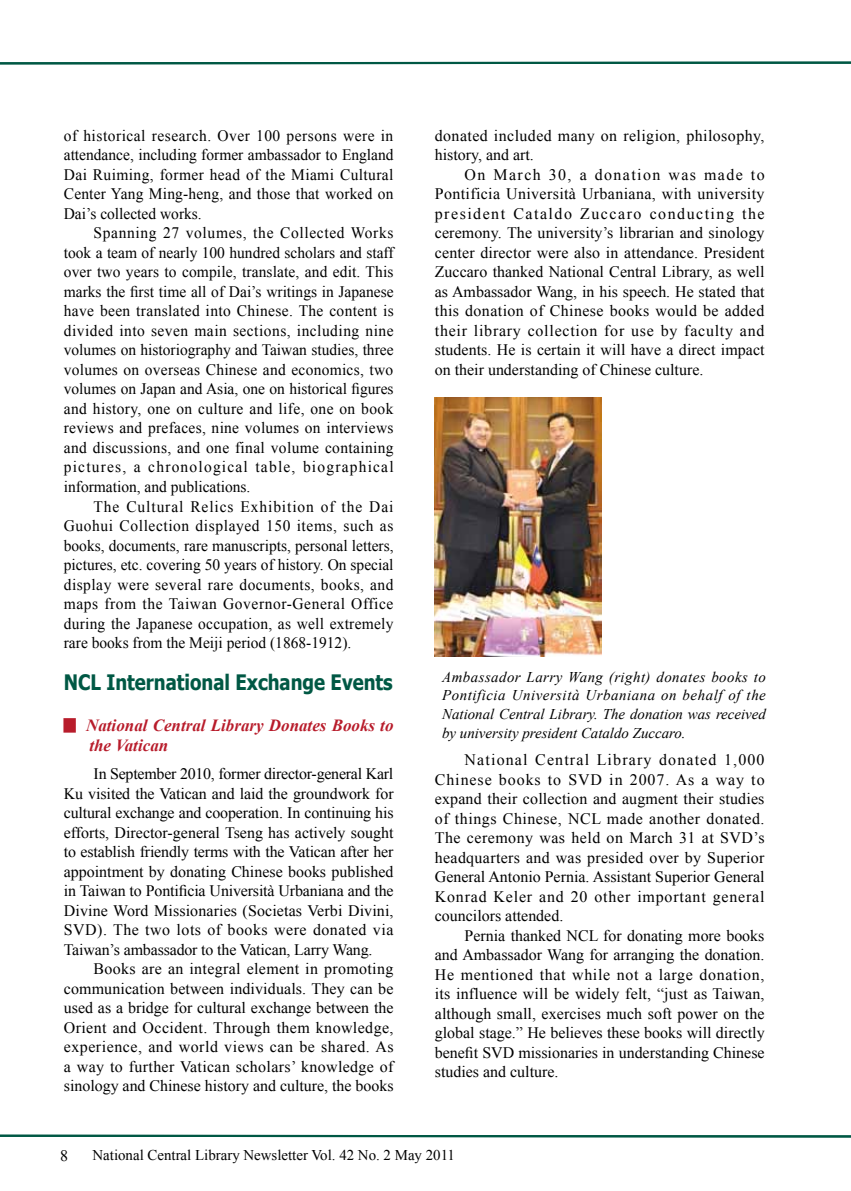
<style>
.page{position:relative;width:851px;height:1191px;background:#fff}
.page>*{position:absolute;margin:0;border:0;box-sizing:border-box;transform-origin:0 0}
.t1{font:700 21.3px "Tahoma";color:#005844;scale:.87 1}
.t2{font:italic 700 16.95px/20.2px "Times New Roman";color:#b81c2b}
.t3{font:15.9px/19.5px "Times New Roman";color:#000;text-align:justify}
.t4{font:15.9px/19.5px "Times New Roman";letter-spacing:.025em;color:#000}
.t5{font:italic 14.85px/18.8px "Times New Roman";color:#000;text-align:justify}
.t6{font:14.85px "Times New Roman";color:#000}
.s1{font-size:11.85px}
</style>
<div class="page">
<svg style="left:0;top:61px;width:850px;height:4px"></svg>
<svg style="left:0;top:1134px;width:850px;height:4px"></svg>
<img style="left:435px;top:398px;width:166px;height:258px">
<p class="t3" style="left:64px;top:125px;width:331px">of historical research. Over 100 persons were in attendance, including former ambassador to England Dai Ruiming, former head of the Miami Cultural Center Yang Ming-heng, and those that worked on Dai’s collected works.</p>
<p class="t3" style="left:64px;top:223px;width:331px;text-indent:30px">Spanning 27 volumes, the Collected Works took a team of nearly 100 hundred scholars and staff over two years to compile, translate, and edit. This marks the first time all of Dai’s writings in Japanese have been translated into Chinese. The content is divided into seven main sections, including nine volumes on historiography and Taiwan studies, three volumes on overseas Chinese and economics, two volumes on Japan and Asia, one on historical figures and history, one on culture and life, one on book reviews and prefaces, nine volumes on interviews and discussions, and one final volume containing pictures, a chronological table, biographical information, and publications.</p>
<p class="t3" style="left:64px;top:496px;width:331px;text-indent:30px">The Cultural Relics Exhibition of the Dai Guohui Collection displayed 150 items, such as books, documents, rare manuscripts, personal letters, pictures, etc. covering 50 years of history. On special display were several rare documents, books, and maps from the Taiwan Governor-General Office during the Japanese occupation, as well extremely rare books from the Meiji period (1868-1912).</p>
<h1 class="t1" style="left:64px;top:667px;width:379px">NCL International Exchange Events</h1>
<p class="t2" style="left:89px;top:714px;width:305px;text-indent:-26px"><span class="s1">█</span> National Central Library Donates Books to the Vatican</p>
<p class="t3" style="left:64px;top:764px;width:331px;text-indent:30px">In September 2010, former director-general Karl Ku visited the Vatican and laid the groundwork for cultural exchange and cooperation. In continuing his efforts, Director-general Tseng has actively sought to establish friendly terms with the Vatican after her appointment by donating Chinese books published in Taiwan to Pontificia Università Urbaniana and the Divine Word Missionaries (Societas Verbi Divini, SVD). The two lots of books were donated via Taiwan’s ambassador to the Vatican, Larry Wang.</p>
<p class="t3" style="left:64px;top:959px;width:331px;text-indent:30px">Books are an integral element in promoting communication between individuals. They can be used as a bridge for cultural exchange between the Orient and Occident. Through them knowledge, experience, and world views can be shared. As a way to further Vatican scholars’ knowledge of sinology and Chinese history and culture, the books</p>
<p class="t4" style="left:435px;top:126px;width:331px">donated included many on religion, philosophy, history, and art.</p>
<p class="t3" style="left:435px;top:165px;width:331px;text-indent:30px">On March 30, a donation was made to Pontificia Università Urbaniana, with university president Cataldo Zuccaro conducting the ceremony. The university’s librarian and sinology center director were also in attendance. President Zuccaro thanked National Central Library, as well as Ambassador Wang, in his speech. He stated that this donation of Chinese books would be added their library collection for use by faculty and students. He is certain it will have a direct impact on their understanding of Chinese culture.</p>
<p class="t5" style="left:442px;top:667px;width:325px">Ambassador Larry Wang (right) donates books to Pontificia Università Urbaniana on behalf of the National Central Library. The donation was received by university president Cataldo Zuccaro.</p>
<p class="t3" style="left:435px;top:750px;width:331px;text-indent:30px">National Central Library donated 1,000<br>Chinese books to SVD in 2007. As a way to expand their collection and augment their studies of things Chinese, NCL made another donated.<br>The ceremony was held on March 31 at SVD’s headquarters and was presided over by Superior General Antonio Pernia. Assistant Superior General Konrad Keler and 20 other important general councilors attended.</p>
<p class="t3" style="left:435px;top:925px;width:331px;text-indent:30px">Pernia thanked NCL for donating more books and Ambassador Wang for arranging the donation.<br>He mentioned that while not a large donation, its influence will be widely felt, “just as Taiwan, although small, exercises much soft power on the global stage.” He believes these books will directly benefit SVD missionaries in understanding Chinese studies and culture.</p>
<p class="t3" style="left:60px;top:1145px;width:9px">8</p>
<p class="t6" style="left:92px;top:1144px;width:364px">National Central Library Newsletter Vol. 42 No. 2 May 2011</p>
</div>
